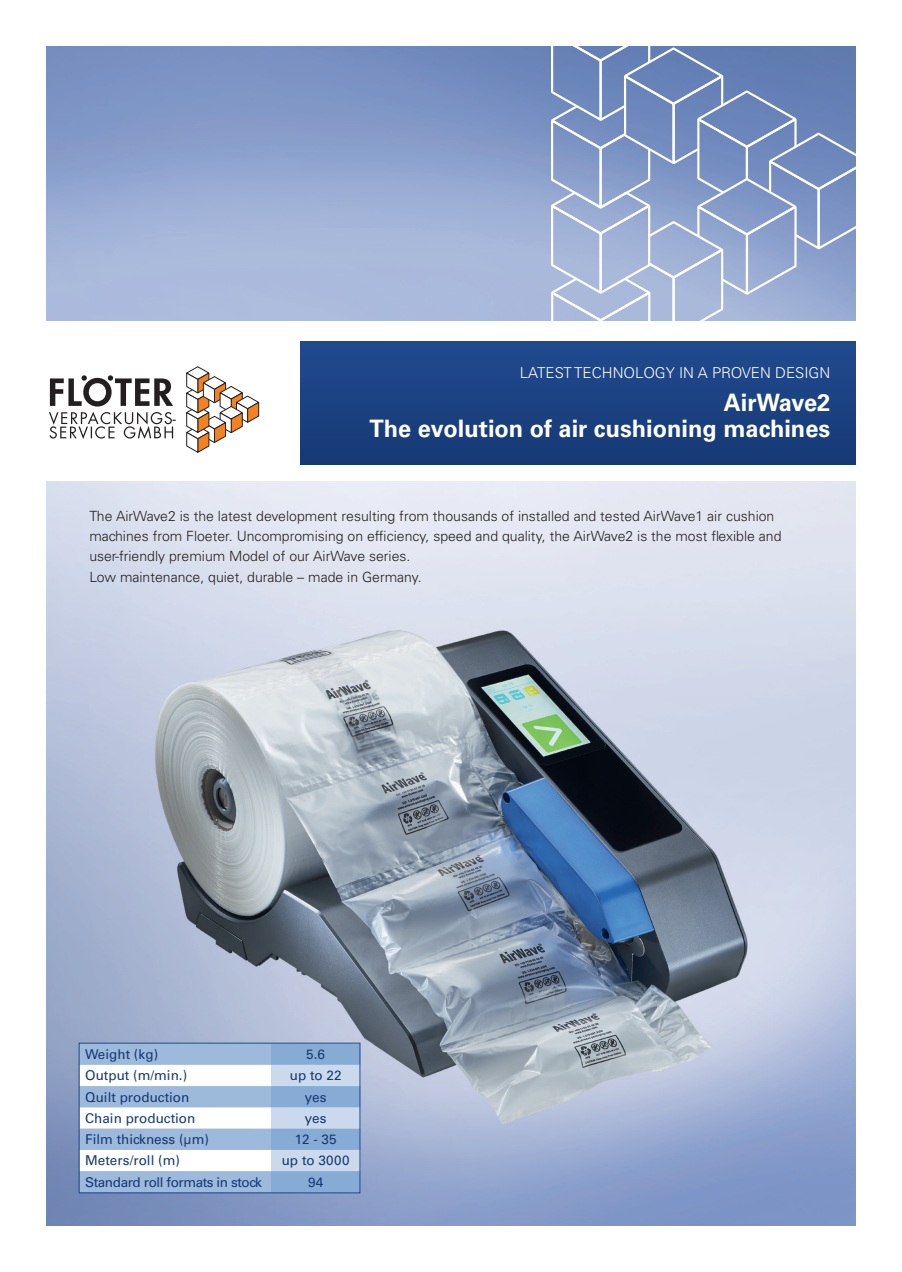
<style>
.page{position:relative;width:902px;height:1272px;background:#fff}
.page>*{position:absolute;margin:0;border:0;box-sizing:border-box;transform-origin:0 0}
.t1{font:700 24px/25.5px "Univers LT Std";color:#fff;text-align:right}
.t2{font:300 15px "Univers LT Std";color:#fff}
.t3{font:300 14.1px/20.2px "Univers LT Std";color:#231f20}
.t4{font:13.5px "Univers LT Std";color:#163974}
.t5{font:13.5px "Univers LT Std";letter-spacing:-.03em;color:#163974}
</style>
<div class="page">
<img style="left:47px;top:47px;width:808px;height:1178px">
<svg style="left:551px;top:46px;width:305px;height:275px;background:#8da1cb"></svg>
<div style="left:4px;top:321px;width:893px;height:159px;background:#fff"></div>
<div style="left:300px;top:341px;width:555px;height:123px;background:#1b4282"></div>
<svg style="left:186px;top:366px;width:73px;height:87px"></svg>
<svg style="left:49px;top:375px;width:127px;height:64px"></svg>
<svg style="left:81px;top:1044px;width:277px;height:147px"></svg>
<div style="left:79px;top:1042px;width:281px;height:151px;border:1px solid #204a8e"></div>
<p class="t2" style="left:520px;top:363px;width:312px">LATEST TECHNOLOGY IN A PROVEN DESIGN</p>
<p class="t1" style="left:369px;top:390px;width:462px">AirWave2<br>The evolution of air cushioning machines</p>
<p class="t3" style="left:89px;top:505px;width:693px">The AirWave2 is the latest development resulting from thousands of installed and tested AirWave1 air cushion machines from Floeter. Uncompromising on efficiency, speed and quality, the AirWave2 is the most flexible and user-friendly premium Model of our AirWave series.<br>Low maintenance, quiet, durable – made in Germany.</p>
<p class="t4" style="left:85px;top:1046px;width:75px">Weight (kg)</p>
<p class="t4" style="left:306px;top:1046px;width:20px">5.6</p>
<p class="t4" style="left:85px;top:1067px;width:103px">Output (m/min.)</p>
<p class="t4" style="left:290px;top:1067px;width:53px">up to 22</p>
<p class="t4" style="left:85px;top:1088px;width:106px">Quilt production</p>
<p class="t4" style="left:305px;top:1088px;width:23px">yes</p>
<p class="t4" style="left:85px;top:1110px;width:112px">Chain production</p>
<p class="t4" style="left:305px;top:1110px;width:23px">yes</p>
<p class="t4" style="left:85px;top:1131px;width:125px">Film thickness (μm)</p>
<p class="t4" style="left:295px;top:1131px;width:43px">12 - 35</p>
<p class="t4" style="left:85px;top:1152px;width:96px">Meters/roll (m)</p>
<p class="t4" style="left:282px;top:1152px;width:69px">up to 3000</p>
<p class="t5" style="left:85px;top:1173px;width:178px">Standard roll formats in stock</p>
<p class="t4" style="left:308px;top:1173px;width:17px">94</p>
</div>
